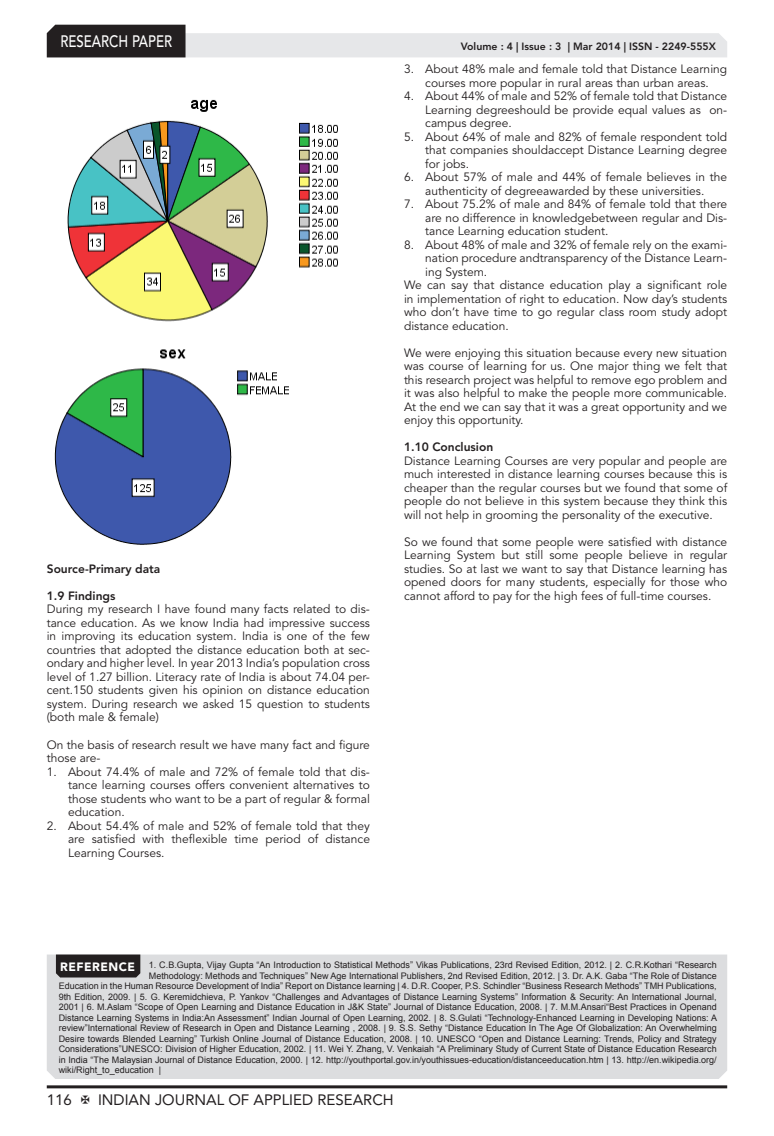
<style>
.page{position:relative;width:774px;height:1136px;background:#fff}
.page>*{position:absolute;margin:0;border:0;box-sizing:border-box;transform-origin:0 0}
.t1{font:500 16.5px "Avenir LT Std";color:#fff;scale:.8 1}
.t2{font:15px "Avenir LT Std";color:#231f20}
.Body_Text{font:12px/13.5px "Avenir LT Std";color:#231f20;text-align:justify}
.Bullet{font:12px/13.5px "Avenir LT Std";color:#231f20;text-align:justify}
.Bold{font:800 12px "Avenir LT Std";color:#231f20}
.t3{font:900 12px "Avenir LT Std";letter-spacing:.04em;color:#fff}
.t4{font:800 10.5px "Avenir LT Std";color:#231f20}
.Reference{font:9px "Arial";color:#231f20}
</style>
<div class="page">
<hr style="left:47px;top:1085px;width:680px;height:3px;background:#231f20">
<svg style="left:47px;top:25px;width:680px;height:32px"></svg>
<div style="left:47px;top:954px;width:680px;height:124px;background:#dcdddf"></div>
<div style="left:56px;top:954px;width:84px;height:23px;background:#231f20"></div>
<img style="left:54px;top:99px;width:284px;height:446px">
<h1 class="t1" style="left:60px;top:32px;width:141px">RESEARCH PAPER</h1>
<p class="Bold" style="left:47px;top:561px;width:115px">Source-Primary data</p>
<p class="Bold" style="left:47px;top:588px;width:70px">1.9 Findings</p>
<p class="Body_Text" style="left:47px;top:602px;width:325px">During my research I have found many facts related to dis&shy;tance education. As we know India had impressive success in improving its education system. India is one of the few countries that adopted the distance education both at sec&shy;ondary and higher level. In year 2013 India’s population cross level of 1.27 billion. Literacy rate of India is about 74.04 per&shy;cent.150 students given his opinion on distance education system. During research we asked 15 question to students (both male &amp; female)</p>
<p class="Body_Text" style="left:47px;top:737px;width:325px">On the basis of research result we have many fact and figure those are-</p>
<p class="Bullet" style="left:68px;top:764px;width:303px;text-indent:-21px">1. About 74.4% of male and 72% of female told that dis&shy;tance learning courses offers convenient alternatives to those students who want to be a part of regular &amp; formal education.</p>
<p class="Bullet" style="left:68px;top:818px;width:303px;text-indent:-21px">2. About 54.4% of male and 52% of female told that they are satisfied with theflexible time period of distance Learning Courses.</p>
<p class="t4" style="left:461px;top:41px;width:257px">Volume : 4 | Issue : 3 | Mar 2014 | ISSN - 2249-555X</p>
<p class="Bullet" style="left:404px;top:62px;width:325px;text-align:center">3. About 48% male and female told that Distance Learning courses more popular in rural areas than urban areas.</p>
<p class="Bullet" style="left:425px;top:89px;width:303px;text-indent:-21px">4. About 44% of male and 52% of female told that Distance Learning degreeshould be provide equal values as on&shy;campus degree.</p>
<p class="Bullet" style="left:425px;top:130px;width:303px;text-indent:-21px">5. About 64% of male and 82% of female respondent told that companies shouldaccept Distance Learning degree for jobs.</p>
<p class="Bullet" style="left:404px;top:170px;width:325px;text-align:center">6. About 57% of male and 44% of female believes in the authenticity of degreeawarded by these universities.</p>
<p class="Bullet" style="left:425px;top:197px;width:303px;text-indent:-21px">7. About 75.2% of male and 84% of female told that there are no difference in knowledgebetween regular and Dis&shy;tance Learning education student.</p>
<p class="Bullet" style="left:425px;top:238px;width:303px;text-indent:-21px">8. About 48% of male and 32% of female rely on the exami&shy;nation procedure andtransparency of the Distance Learn&shy;ing System.</p>
<p class="Body_Text" style="left:404px;top:278px;width:325px">We can say that distance education play a significant role in implementation of right to education. Now day’s students who don’t have time to go regular class room study adopt distance education.</p>
<p class="Body_Text" style="left:404px;top:346px;width:325px">We were enjoying this situation because every new situation was course of learning for us. One major thing we felt that this research project was helpful to remove ego problem and it was also helpful to make the people more communicable.<br>At the end we can say that it was a great opportunity and we enjoy this opportunity.</p>
<p class="Bold" style="left:404px;top:440px;width:91px">1.10 Conclusion</p>
<p class="Body_Text" style="left:404px;top:454px;width:325px">Distance Learning Courses are very popular and people are much interested in distance learning courses because this is cheaper than the regular courses but we found that some of people do not believe in this system because they think this will not help in grooming the personality of the executive.</p>
<p class="Body_Text" style="left:404px;top:535px;width:325px">So we found that some people were satisfied with distance Learning System but still some people believe in regular studies. So at last we want to say that Distance learning has opened doors for many students, especially for those who cannot afford to pay for the high fees of full-time courses.</p>
<p class="t3" style="left:60px;top:959px;width:76px">REFERENCE</p>
<p class="Reference" style="left:149px;top:959px;width:569px">1. C.B.Gupta, Vijay Gupta “An Introduction to Statistical Methods” Vikas Publications, 23rd Revised Edition, 2012. | 2. C.R.Kothari “Research</p>
<p class="Reference" style="left:149px;top:969px;width:569px">Methodology: Methods and Techniques” New Age International Publishers, 2nd Revised Edition, 2012. | 3. Dr. A.K. Gaba “The Role of Distance</p>
<p class="Reference" style="left:59px;top:980px;width:659px">Education in the Human Resource Development of India” Report on Distance learning | 4. D.R. Cooper, P.S. Schindler “Business Research Methods” TMH Publications,</p>
<p class="Reference" style="left:59px;top:990px;width:659px">9th Edition, 2009. | 5. G. Keremidchieva, P. Yankov “Challenges and Advantages of Distance Learning Systems” Information &amp; Security: An International Journal,</p>
<p class="Reference" style="left:59px;top:1001px;width:659px">2001 | 6. M.Aslam “Scope of Open Learning and Distance Education in J&amp;K State” Journal of Distance Education, 2008. | 7. M.M.Ansari“Best Practices in Openand</p>
<p class="Reference" style="left:59px;top:1011px;width:660px">Distance Learning Systems in India:An Assessment” Indian Journal of Open Learning, 2002. | 8. S.Gulati “Technology-Enhanced Learning in Developing Nations: A</p>
<p class="Reference" style="left:59px;top:1022px;width:659px">review”International Review of Research in Open and Distance Learning , 2008. | 9. S.S. Sethy “Distance Education In The Age Of Globalization: An Overwhelming</p>
<p class="Reference" style="left:59px;top:1032px;width:659px">Desire towards Blended Learning” Turkish Online Journal of Distance Education, 2008. | 10. UNESCO “Open and Distance Learning: Trends, Policy and Strategy</p>
<p class="Reference" style="left:59px;top:1043px;width:659px">Considerations”UNESCO: Division of Higher Education, 2002. | 11. Wei Y. Zhang, V. Venkaiah “A Preliminary Study of Current State of Distance Education Research</p>
<p class="Reference" style="left:59px;top:1053px;width:659px">in India “The Malaysian Journal of Distance Education, 2000. | 12. http://youthportal.gov.in/youthissues-education/distanceeducation.htm | 13. http://en.wikipedia.org/</p>
<p class="Reference" style="left:59px;top:1064px;width:104px">wiki/Right_to_education |</p>
<p class="t2" style="left:47px;top:1090px;width:27px">116</p>
<p class="t2" style="left:98px;top:1090px;width:297px">INDIAN JOURNAL OF APPLIED RESEARCH</p>
</div>
